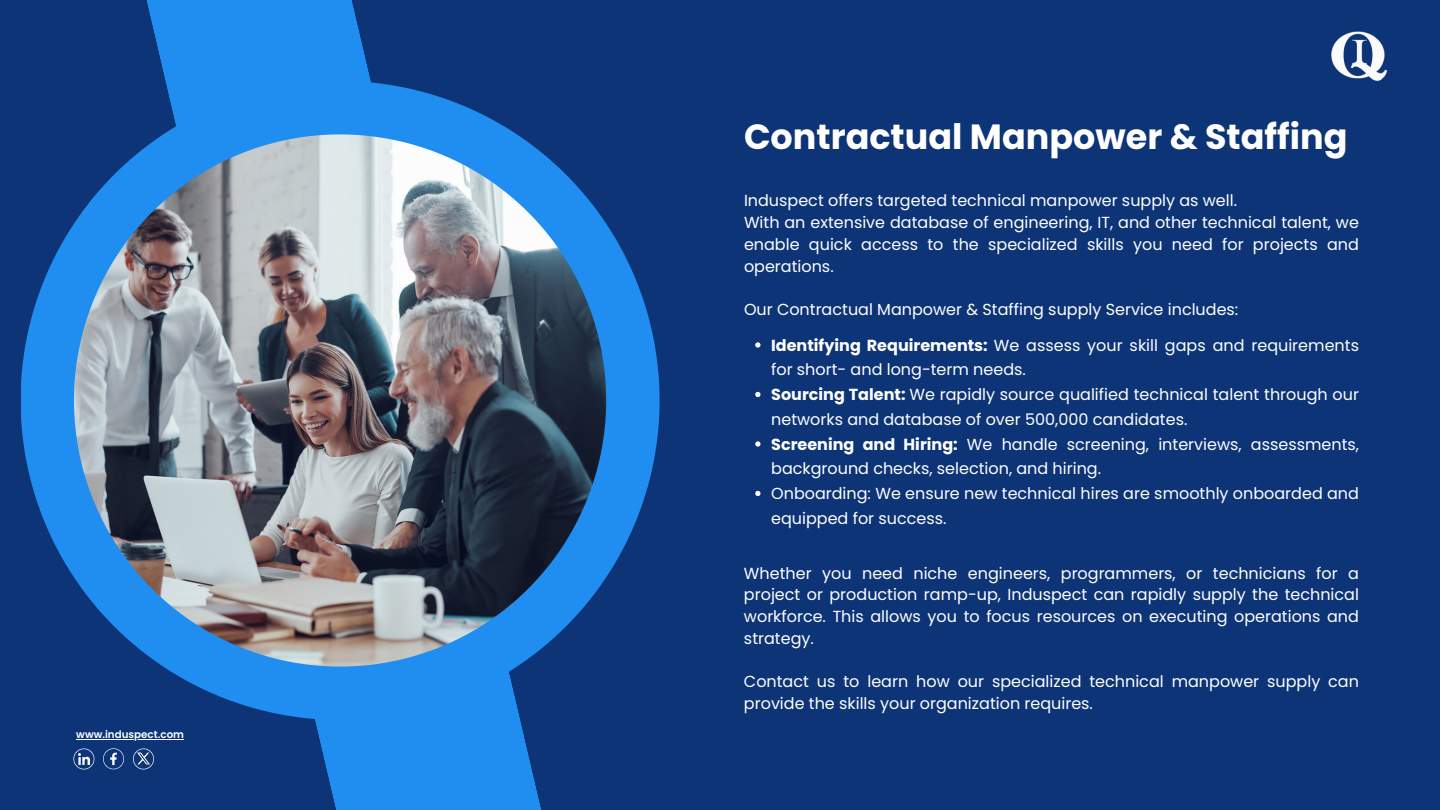
<style>
.page{position:relative;width:1440px;height:810px;background:#0d3477}
.page>*{position:absolute;margin:0;border:0;box-sizing:border-box;transform-origin:0 0}
.t1{font:700 35px "Poppins";color:#fff}
.t2{font:16px/21.8px "Poppins";color:#fff}
.t3{font:600 10.3px "Poppins";color:#fff}
.s1{font-weight:700}
</style>
<div class="page">
<svg style="left:111px;top:0;width:430px;height:810px"></svg>
<svg style="left:21px;top:81px;width:639px;height:639px"></svg>
<img style="left:74px;top:134px;width:532px;height:532px">
<img style="left:1332px;top:32px;width:54px;height:49px">
<svg style="left:755px;top:342px;width:5px;height:6px"></svg>
<svg style="left:755px;top:392px;width:5px;height:5px"></svg>
<svg style="left:755px;top:441px;width:5px;height:6px"></svg>
<svg style="left:755px;top:491px;width:5px;height:5px"></svg>
<svg style="left:103px;top:748px;width:21px;height:21px"></svg>
<svg style="left:73px;top:748px;width:21px;height:21px"></svg>
<svg style="left:133px;top:748px;width:21px;height:21px"></svg>
<hr style="left:76px;top:739px;width:108px;height:1px;background:#fff">
<p class="t3" style="left:76px;top:728px;width:109px">www.induspect.com</p>
<p class="t1" style="left:744px;top:117px;width:605px">Contractual Manpower &amp; Staffing</p>
<p class="t2" style="left:744px;top:190px;width:617px">Induspect offers targeted technical manpower supply as well.<br>With an extensive database of engineering, IT, and other technical talent, we enable quick access to the specialized skills you need for projects and operations.</p>
<p class="t2" style="left:744px;top:299px;width:496px">Our Contractual Manpower &amp; Staffing supply Service includes:</p>
<p class="t2" style="left:771px;top:333px;width:589px;line-height:24.8px"><span class="s1">Identifying Requirements:</span> We assess your skill gaps and requirements for short- and long-term needs.</p>
<p class="t2" style="left:771px;top:382px;width:589px;line-height:24.8px"><span class="s1">Sourcing Talent:</span> We rapidly source qualified technical talent through our networks and database of over 500,000 candidates.</p>
<p class="t2" style="left:771px;top:432px;width:589px;line-height:24.8px"><span class="s1">Screening and Hiring:</span> We handle screening, interviews, assessments, background checks, selection, and hiring.</p>
<p class="t2" style="left:771px;top:481px;width:589px;line-height:24.8px">Onboarding: We ensure new technical hires are smoothly onboarded and equipped for success.</p>
<p class="t2" style="left:744px;top:562px;width:617px;text-align:justify">Whether you need niche engineers, programmers, or technicians for a project or production ramp-up, Induspect can rapidly supply the technical workforce. This allows you to focus resources on executing operations and strategy.</p>
<p class="t2" style="left:744px;top:671px;width:617px">Contact us to learn how our specialized technical manpower supply can provide the skills your organization requires.</p>
</div>
